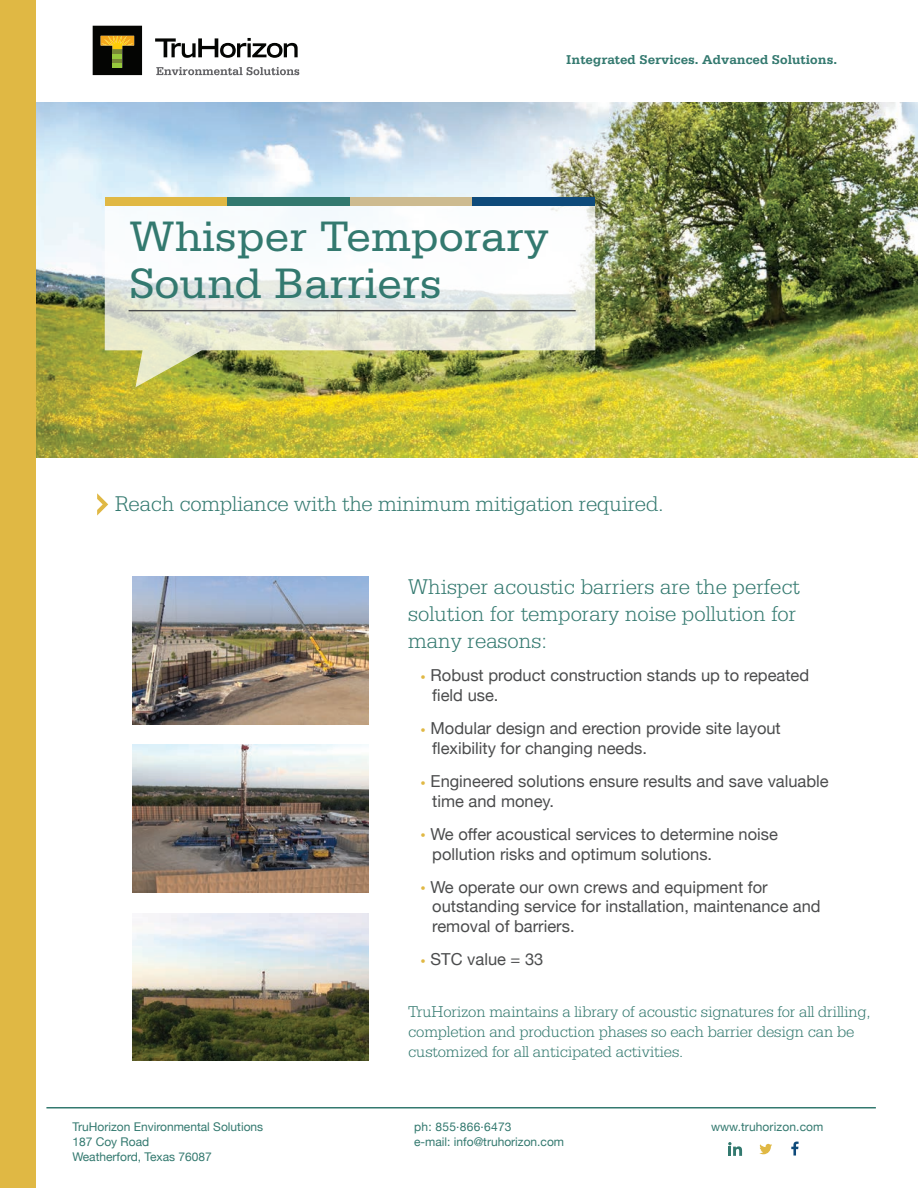
<style>
.page{position:relative;width:918px;height:1188px;background:#fff}
.page>*{position:absolute;margin:0;border:0;box-sizing:border-box;transform-origin:0 0}
.t1{font:45px/46.5px "Serifa";color:#33796f}
.t2{font:300 22.5px "Serifa";color:#33796f}
.t3{font:16.5px "Helvetica Neue";color:#4b4c4d}
.t4{font:300 16.5px "Serifa";letter-spacing:-.01em;color:#33796f}
.t5{font:700 13.5px "Serifa";color:#33796f}
.t6{font:12px/15px "Helvetica Neue";color:#33796f}
.t7{font:12px "Helvetica Neue";letter-spacing:.02em;color:#33796f}
.s1{color:#e0b844}
</style>
<div class="page">
<img style="left:35px;top:103px;width:883px;height:355px">
<svg style="left:155px;top:38px;width:143px;height:20px"></svg>
<svg style="left:93px;top:26px;width:49px;height:49px;background:#352f0d"></svg>
<svg style="left:156px;top:67px;width:143px;height:8px"></svg>
<img style="left:133px;top:577px;width:235px;height:147px">
<img style="left:133px;top:745px;width:235px;height:147px">
<img style="left:133px;top:913px;width:235px;height:148px">
<svg style="left:97px;top:493px;width:11px;height:23px"></svg>
<hr style="left:46px;top:1107px;width:830px;height:1px;background:#33796f">
<div style="left:0;top:0;width:35px;height:1188px;background:#e0b844"></div>
<svg style="left:105px;top:206px;width:490px;height:181px"></svg>
<div style="left:105px;top:198px;width:122px;height:8px;background:#e0b844"></div>
<div style="left:227px;top:198px;width:123px;height:8px;background:#33796f"></div>
<div style="left:350px;top:198px;width:123px;height:8px;background:#cdbb90"></div>
<div style="left:473px;top:198px;width:122px;height:8px;background:#0e4a7a"></div>
<hr style="left:129px;top:310px;width:447px;height:1px;background:#4b4c4d">
<svg style="left:728px;top:1142px;width:14px;height:14px"></svg>
<svg style="left:759px;top:1144px;width:13px;height:10px"></svg>
<svg style="left:791px;top:1142px;width:8px;height:14px"></svg>
<p class="t5" style="left:566px;top:52px;width:273px">Integrated Services. Advanced Solutions.</p>
<p class="t1" style="left:130px;top:213px;width:421px">Whisper Temporary<br>Sound Barriers</p>
<p class="t2" style="left:115px;top:491px;width:550px">Reach compliance with the minimum mitigation required.</p>
<p class="t2" style="left:408px;top:575px;width:393px">Whisper acoustic barriers are the perfect</p>
<p class="t2" style="left:408px;top:602px;width:390px">solution for temporary noise pollution for</p>
<p class="t2" style="left:408px;top:629px;width:140px">many reasons:</p>
<p class="t3" style="left:420px;top:664px;width:391px"><span class="s1">•</span> Robust product construction stands up to repeated</p>
<p class="t3" style="left:432px;top:684px;width:68px">field use.</p>
<p class="t3" style="left:420px;top:717px;width:362px"><span class="s1">•</span> Modular design and erection provide site layout</p>
<p class="t3" style="left:432px;top:736px;width:216px">flexibility for changing needs.</p>
<p class="t3" style="left:420px;top:769px;width:410px"><span class="s1">•</span> Engineered solutions ensure results and save valuable</p>
<p class="t3" style="left:432px;top:789px;width:123px">time and money.</p>
<p class="t3" style="left:420px;top:822px;width:359px"><span class="s1">•</span> We offer acoustical services to determine noise</p>
<p class="t3" style="left:432px;top:842px;width:281px">pollution risks and optimum solutions.</p>
<p class="t3" style="left:420px;top:875px;width:349px"><span class="s1">•</span> We operate our own crews and equipment for</p>
<p class="t3" style="left:432px;top:895px;width:390px">outstanding service for installation, maintenance and</p>
<p class="t3" style="left:432px;top:915px;width:144px">removal of barriers.</p>
<p class="t3" style="left:420px;top:948px;width:125px"><span class="s1">•</span> STC value = 33</p>
<p class="t6" style="left:72px;top:1120px;width:192px">TruHorizon Environmental Solutions<br>187 Coy Road</p>
<p class="t6" style="left:72px;top:1150px;width:141px">Weatherford, Texas 76087</p>
<p class="t4" style="left:408px;top:1003px;width:464px">TruHorizon maintains a library of acoustic signatures for all drilling,</p>
<p class="t4" style="left:408px;top:1023px;width:448px">completion and production phases so each barrier design can be</p>
<p class="t4" style="left:408px;top:1042px;width:277px">customized for all anticipated activities.</p>
<p class="t7" style="left:414px;top:1118px;width:99px">ph: 855.866.6473</p>
<p class="t6" style="left:414px;top:1135px;width:152px">e-mail: info@truhorizon.com</p>
<p class="t6" style="left:711px;top:1120px;width:114px">www.truhorizon.com</p>
</div>
